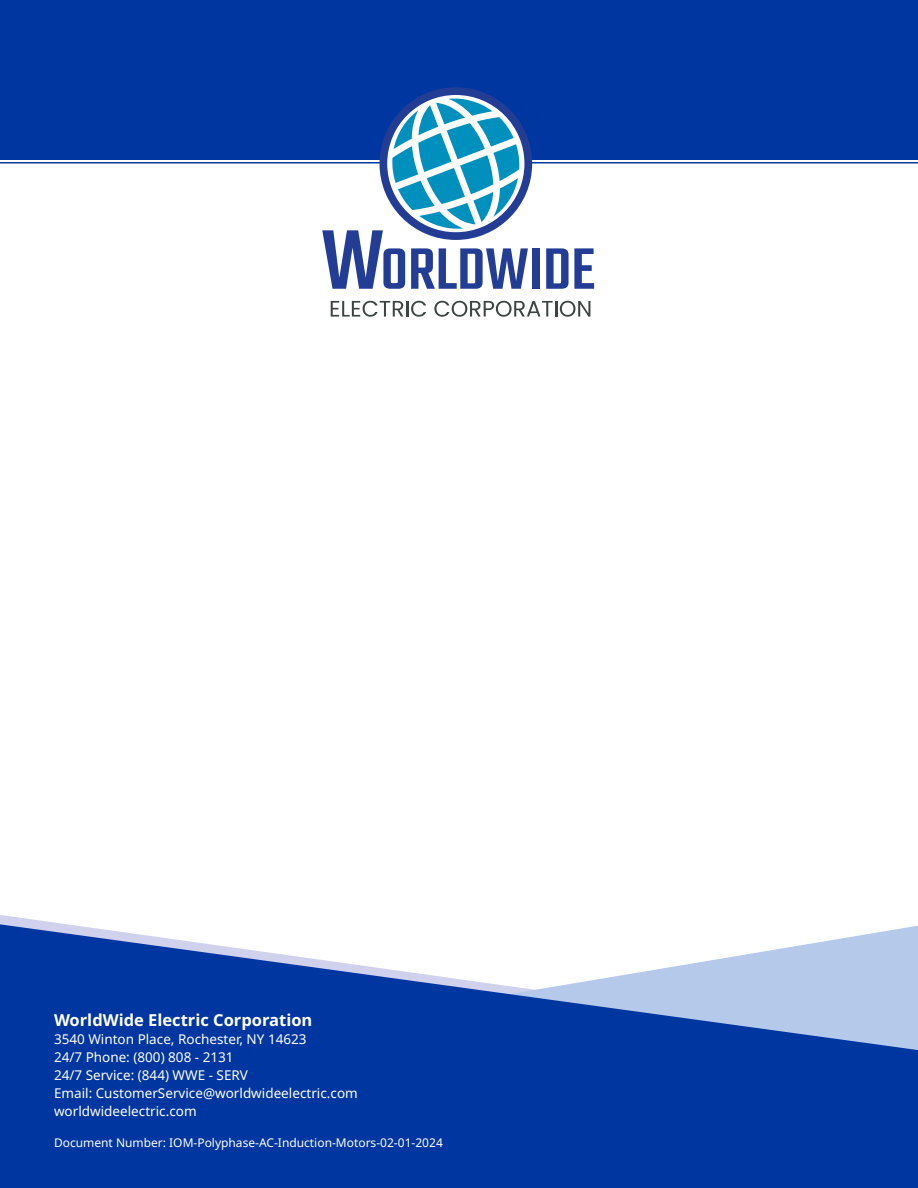
<style>
.page{position:relative;width:918px;height:1188px;background:#fff}
.page>*{position:absolute;margin:0;border:0;box-sizing:border-box;transform-origin:0 0}
.Back-Cover-Company{font:700 16.5px "Noto Sans";color:#fff}
.Back-Cover-Address{font:13.5px "Noto Sans";color:#fff}
.Cover_-_Footer{font:12px "Noto Sans";color:#fff}
</style>
<div class="page">
<div style="left:0;top:0;width:918px;height:159px;background:#0036a0"></div>
<hr style="left:0;top:162px;width:918px;height:2px;background:#0036a0">
<svg style="left:0;top:924px;width:918px;height:264px;fill:#0036a0"></svg>
<svg style="left:331px;top:301px;width:95px;height:16px"></svg>
<svg style="left:434px;top:301px;width:156px;height:16px"></svg>
<div style="left:532px;top:248px;width:7px;height:41px;background:#233d95"></div>
<svg style="left:546px;top:248px;width:48px;height:41px"></svg>
<svg style="left:322px;top:87px;width:210px;height:202px"></svg>
<p class="Back-Cover-Company" style="left:54px;top:1011px;width:260px">WorldWide Electric Corporation</p>
<p class="Back-Cover-Address" style="left:54px;top:1031px;width:254px">3540 Winton Place, Rochester, NY 14623</p>
<p class="Back-Cover-Address" style="left:54px;top:1049px;width:181px">24/7 Phone: (800) 808 - 2131</p>
<p class="Back-Cover-Address" style="left:54px;top:1067px;width:196px">24/7 Service: (844) WWE - SERV</p>
<p class="Back-Cover-Address" style="left:54px;top:1085px;width:305px">Email: CustomerService@worldwideelectric.com</p>
<p class="Back-Cover-Address" style="left:54px;top:1103px;width:144px">worldwideelectric.com</p>
<p class="Cover_-_Footer" style="left:54px;top:1136px;width:390px">Document Number: IOM-Polyphase-AC-Induction-Motors-02-01-2024</p>
</div>
